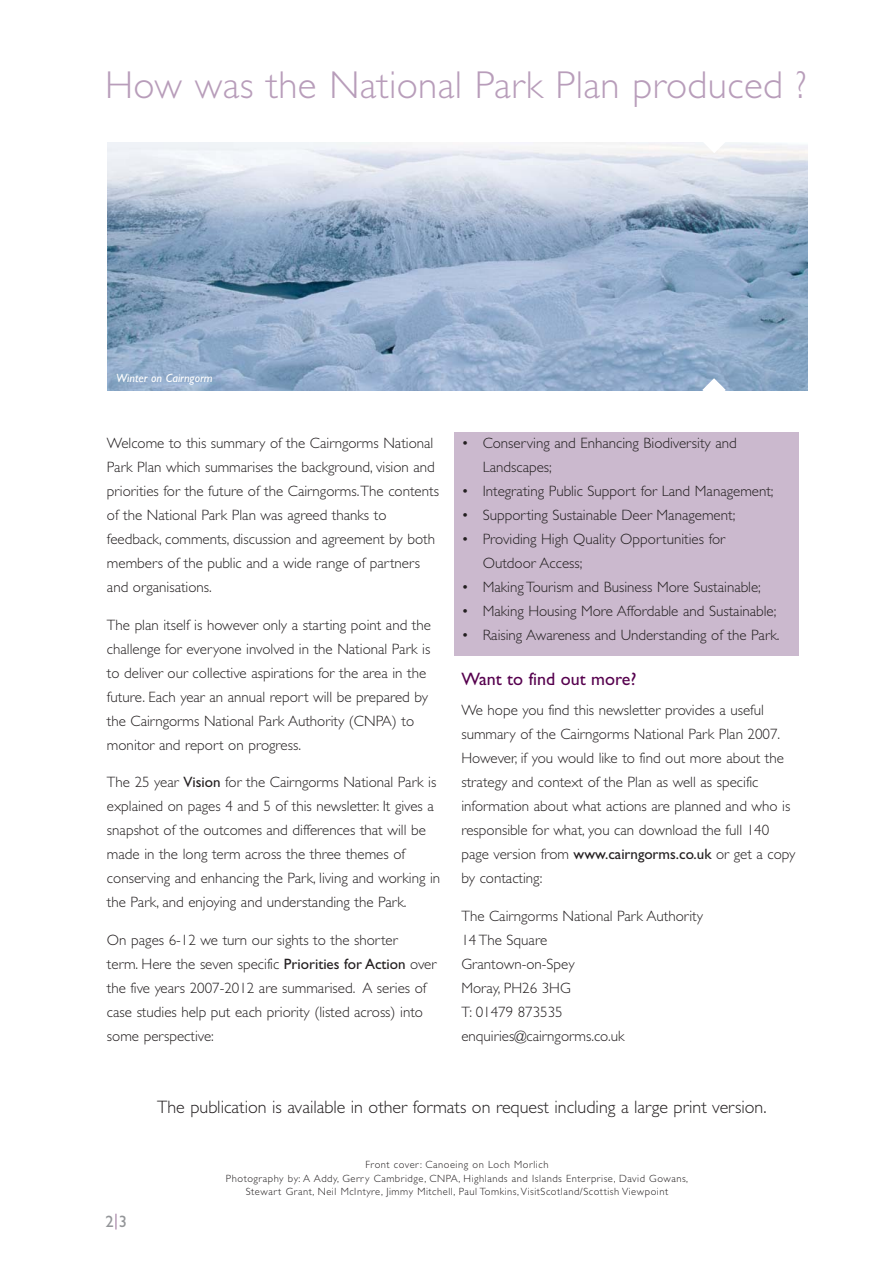
<style>
.page{position:relative;width:893px;height:1263px;background:#fff}
.page>*{position:absolute;margin:0;border:0;box-sizing:border-box;transform-origin:0 0}
.t1{font:300 39px "Gill Sans";letter-spacing:.01em;color:#b89dba}
.t2{font:300 18px "Gill Sans";color:#231f20}
.t3{font:18px "Gill Sans";color:#56004e}
.t4{font:16.5px "Gill Sans";color:#939598}
.t5{font:300 15px/24px "Gill Sans";color:#231f20}
.t6{font:italic 12px "Gill Sans";color:#fff}
.t7{font:300 10.5px/13.5px "Gill Sans";letter-spacing:.05em;color:#231f20;text-align:center}
.s1{font-weight:400}
</style>
<div class="page">
<div style="left:454px;top:432px;width:344px;height:223px;background:#cbb9ce"></div>
<img style="left:107px;top:143px;width:701px;height:247px">
<svg style="left:702px;top:378px;width:24px;height:13px"></svg>
<svg style="left:702px;top:142px;width:24px;height:11px"></svg>
<svg style="left:116px;top:1214px;width:1px;height:15px"></svg>
<h1 class="t1" style="left:105px;top:71px;width:703px">How was the National Park Plan produced ?</h1>
<p class="t6" style="left:116px;top:374px;width:98px">Winter on Cairngorm</p>
<p class="t5" style="left:107px;top:433px;width:334px">Welcome to this summary of the Cairngorms National Park Plan which summarises the background, vision and priorities for the future of the Cairngorms.The contents of the National Park Plan was agreed thanks to feedback, comments, discussion and agreement by both members of the public and a wide range of partners and organisations.</p>
<p class="t5" style="left:107px;top:614px;width:326px">The plan itself is however only a starting point and the challenge for everyone involved in the National Park is to deliver our collective aspirations for the area in the future. Each year an annual report will be prepared by the Cairngorms National Park Authority (CNPA) to monitor and report on progress.</p>
<p class="t5" style="left:107px;top:772px;width:335px">The 25 year <span class="s1">Vision</span> for the Cairngorms National Park is explained on pages 4 and 5 of this newsletter. It gives a snapshot of the outcomes and differences that will be made in the long term across the three themes of conserving and enhancing the Park, living and working in the Park, and enjoying and understanding the Park.</p>
<p class="t5" style="left:107px;top:929px;width:331px">On pages 6-12 we turn our sights to the shorter<br>term. Here the seven specific <span class="s1">Priorities for Action</span> over the five years 2007-2012 are summarised. A series of case studies help put each priority (listed across) into some perspective:</p>
<p class="t5" style="left:483px;top:433px;width:256px;text-indent:-21px">• Conserving and Enhancing Biodiversity and<br>Landscapes;</p>
<p class="t5" style="left:461px;top:481px;width:314px">• Integrating Public Support for Land Management;</p>
<p class="t5" style="left:461px;top:505px;width:275px">• Supporting Sustainable Deer Management;</p>
<p class="t5" style="left:483px;top:529px;width:244px;text-indent:-21px">• Providing High Quality Opportunities for<br>Outdoor Access;</p>
<p class="t5" style="left:461px;top:577px;width:301px">• Making Tourism and Business More Sustainable;</p>
<p class="t5" style="left:461px;top:601px;width:316px">• Making Housing More Affordable and Sustainable;</p>
<p class="t5" style="left:461px;top:625px;width:320px">• Raising Awareness and Understanding of the Park.</p>
<p class="t3" style="left:461px;top:673px;width:176px">Want to find out more?</p>
<p class="t5" style="left:461px;top:700px;width:336px">We hope you find this newsletter provides a useful summary of the Cairngorms National Park Plan 2007.<br>However, if you would like to find out more about the strategy and context of the Plan as well as specific information about what actions are planned and who is responsible for what, you can download the full 140 page version from <span class="s1">www.cairngorms.co.uk</span> or get a copy by contacting:</p>
<p class="t5" style="left:461px;top:905px;width:243px">The Cairngorms National Park Authority<br>14 The Square<br>Grantown-on-Spey<br>Moray, PH26 3HG<br>T: 01479 873535 enquiries@cairngorms.co.uk</p>
<p class="t2" style="left:157px;top:1100px;width:611px">The publication is available in other formats on request including a large print version.</p>
<p class="t4" style="left:105px;top:1216px;width:23px">2 3</p>
<p class="t7" style="left:226px;top:1159px;width:464px">Front cover: Canoeing on Loch Morlich<br>Photography by: A Addy, Gerry Cambridge, CNPA, Highlands and Islands Enterprise, David Gowans,<br>Stewart Grant, Neil McIntyre, Jimmy Mitchell, Paul Tomkins, VisitScotland/Scottish Viewpoint</p>
</div>
